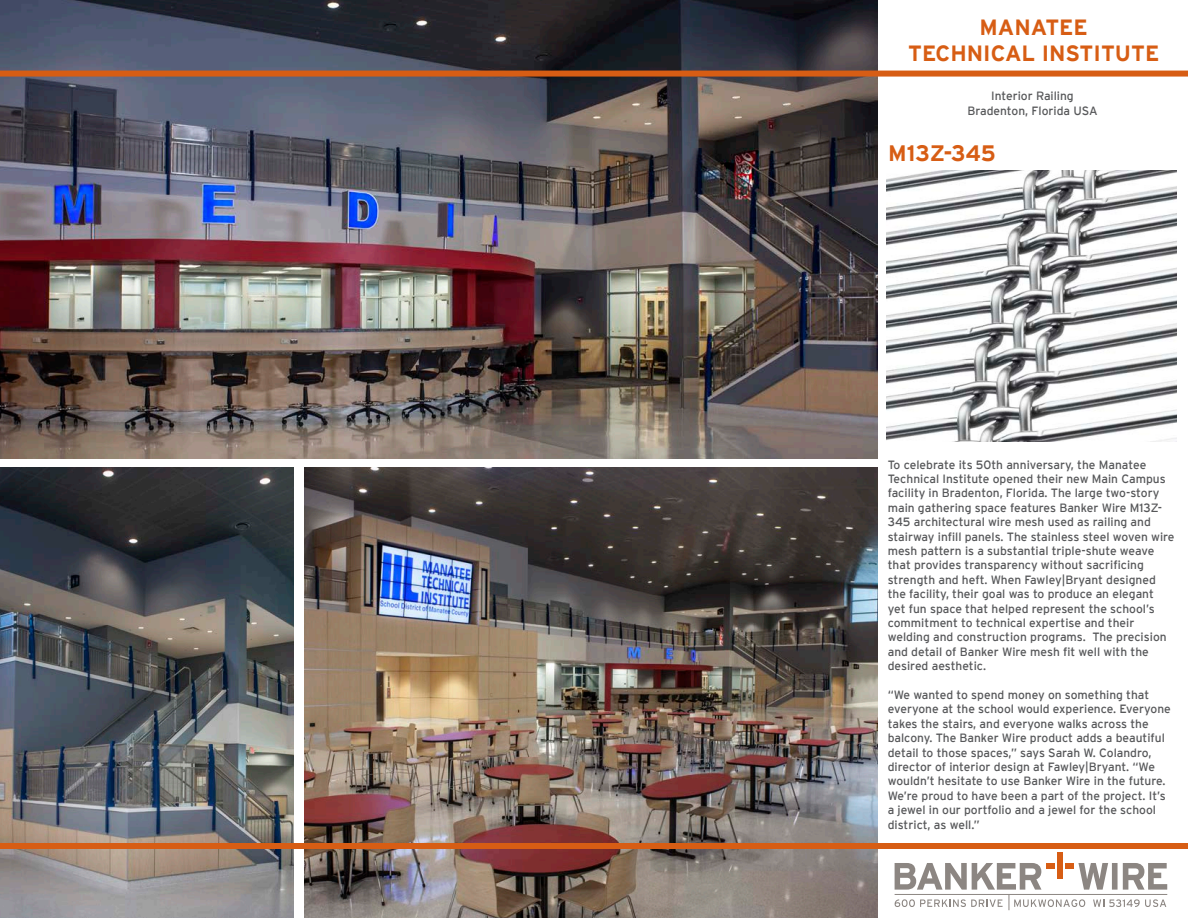
<style>
.page{position:relative;width:1188px;height:918px;background:#fff}
.page>*{position:absolute;margin:0;border:0;box-sizing:border-box;transform-origin:0 0}
.t1{font:700 22.35px "Interstate";color:#d75d14}
.t2{font:700 22.05px/26.4px "Interstate";color:#d75d14;text-align:center}
.t3{font:12px/14.4px "Interstate";color:#57585a}
</style>
<div class="page">
<img style="left:0;top:0;width:878px;height:459px">
<img style="left:305px;top:468px;width:573px;height:450px">
<img style="left:0;top:468px;width:294px;height:450px">
<div style="left:0;top:71px;width:1188px;height:6px;background:#d75d14"></div>
<div style="left:0;top:843px;width:1188px;height:6px;background:#d75d14"></div>
<img style="left:887px;top:171px;width:290px;height:271px">
<svg style="left:895px;top:863px;width:272px;height:47px"></svg>
<div style="left:1057px;top:853px;width:6px;height:26px;background:#d75d14"></div>
<div style="left:1046px;top:863px;width:8px;height:6px;background:#d75d14"></div>
<div style="left:1065px;top:863px;width:8px;height:6px;background:#d75d14"></div>
<p class="t2" style="left:908px;top:14px;width:253px">MANATEE<br>TECHNICAL INSTITUTE</p>
<p class="t3" style="left:991px;top:89px;width:84px">Interior Railing</p>
<p class="t3" style="left:967px;top:103px;width:132px">Bradenton, Florida USA</p>
<p class="t1" style="left:888px;top:141px;width:109px">M13Z-345</p>
<p class="t3" style="left:888px;top:457px;width:288px">To celebrate its 50th anniversary, the Manatee Technical Institute opened their new Main Campus facility in Bradenton, Florida. The large two-story main gathering space features Banker Wire M13Z-345 architectural wire mesh used as railing and stairway infill panels. The stainless steel woven wire mesh pattern is a substantial triple-shute weave that provides transparency without sacrificing strength and heft. When Fawley|Bryant designed the facility, their goal was to produce an elegant yet fun space that helped represent the school’s commitment to technical expertise and their welding and construction programs. The precision and detail of Banker Wire mesh fit well with the desired aesthetic.</p>
<p class="t3" style="left:888px;top:687px;width:285px">“We wanted to spend money on something that everyone at the school would experience. Everyone takes the stairs, and everyone walks across the balcony. The Banker Wire product adds a beautiful detail to those spaces,” says Sarah W. Colandro, director of interior design at Fawley|Bryant. “We wouldn’t hesitate to use Banker Wire in the future.<br>We’re proud to have been a part of the project. It’s a jewel in our portfolio and a jewel for the school district, as well.”</p>
</div>
